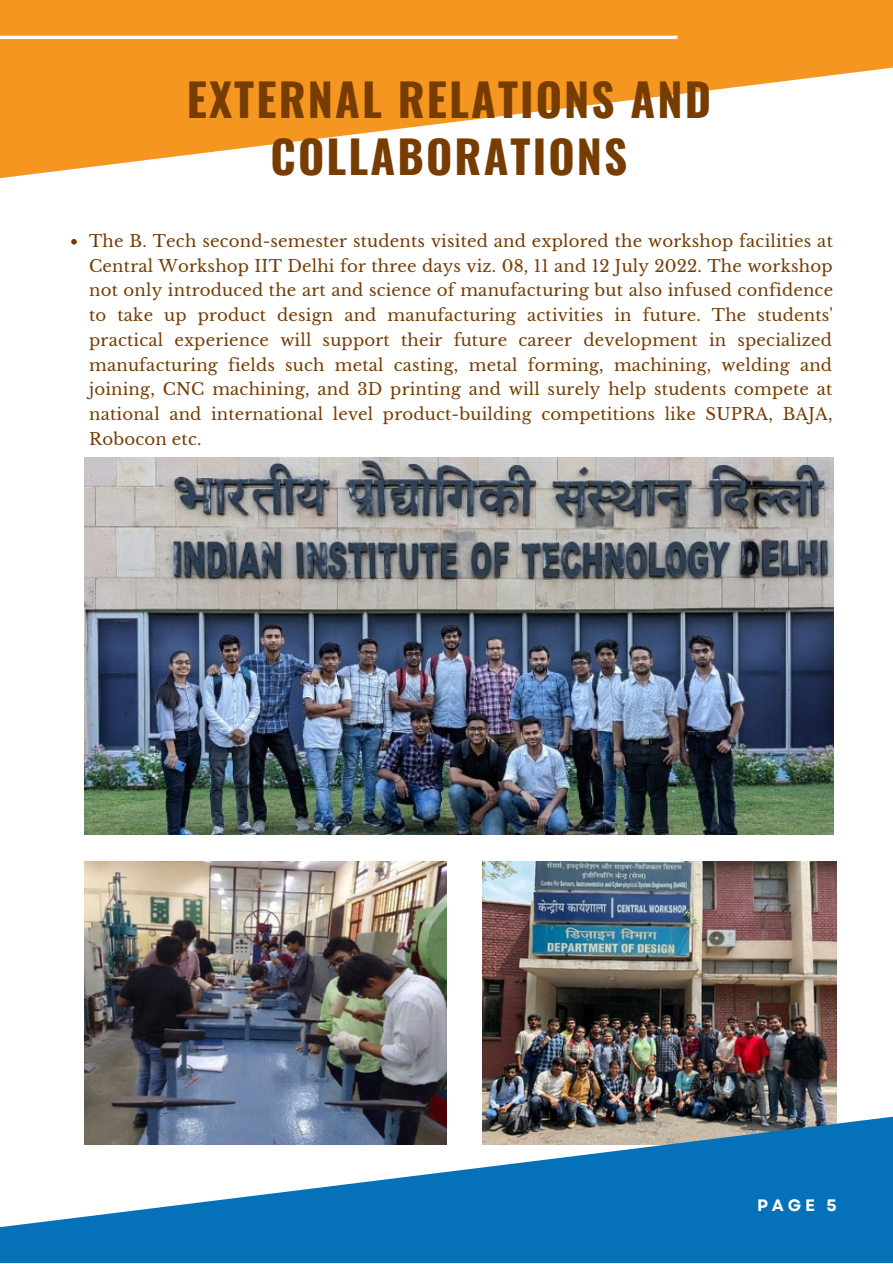
<style>
.page{position:relative;width:893px;height:1264px;background:#fff}
.page>*{position:absolute;margin:0;border:0;box-sizing:border-box;transform-origin:0 0}
.t1{font:700 45px/56.2px "Oswald";letter-spacing:.045em;color:#763c00;text-align:center}
.t2{font:16.5px/24.8px "Libre Baskerville";letter-spacing:.01em;color:#763c00;text-align:justify}
.t3{font:700 16.5px "Garet";color:#fff}
</style>
<div class="page">
<svg style="left:0;top:0;width:892px;height:179px;fill:#f59621"></svg>
<img style="left:482px;top:861px;width:354px;height:252px">
<svg style="left:0;top:1113px;width:892px;height:149px;fill:#0471b9"></svg>
<hr style="left:0;top:36px;width:677px;height:3px;background:#fff">
<img style="left:85px;top:457px;width:748px;height:377px">
<img style="left:85px;top:861px;width:362px;height:283px">
<svg style="left:71px;top:239px;width:6px;height:5px"></svg>
<h1 class="t1" style="left:187px;top:70px;width:525px">EXTERNAL RELATIONS AND<br>COLLABORATIONS</h1>
<p class="t2" style="left:89px;top:229px;width:745px">The B. Tech second-semester students visited and explored the workshop facilities at Central Workshop IIT Delhi for three days viz. 08, 11 and 12 July 2022. The workshop not only introduced the art and science of manufacturing but also infused confidence to take up product design and manufacturing activities in future. The students' practical experience will support their future career development in specialized manufacturing fields such metal casting, metal forming, machining, welding and joining, CNC machining, and 3D printing and will surely help students compete at national and international level product-building competitions like SUPRA, BAJA, Robocon etc.</p>
<p class="t3" style="left:757px;top:1193px;width:81px">PAGE 5</p>
</div>
